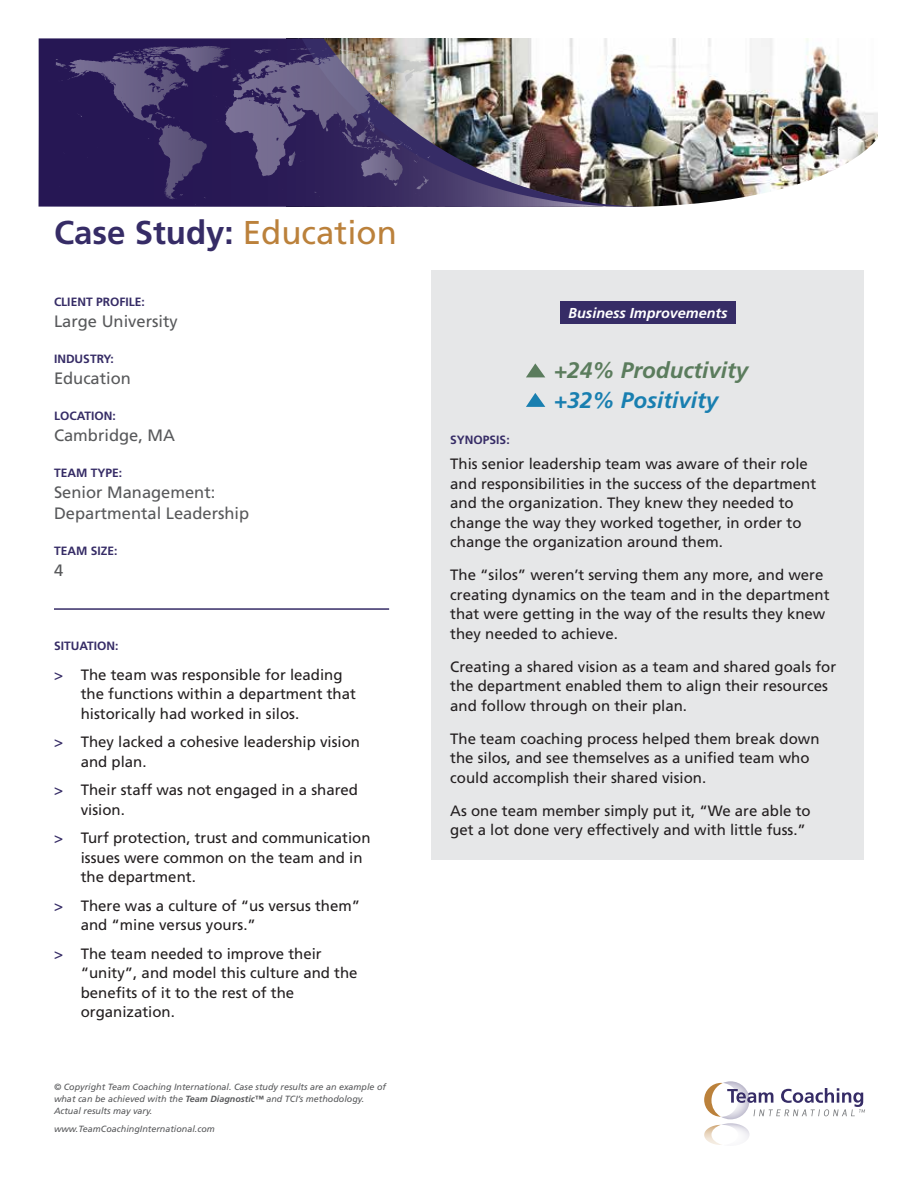
<style>
.page{position:relative;width:918px;height:1188px;background:#fff}
.page>*{position:absolute;margin:0;border:0;box-sizing:border-box;transform-origin:0 0}
.t1{font:700 33px "Frutiger LT";color:#362c66}
.t2{font:italic 700 22.5px "Frutiger LT";color:#5b7c5d}
.t3{font:italic 700 22.5px "Frutiger LT";color:#197fb0}
.t4{font:16.5px/21px "Frutiger LT";color:#58595b}
.t5{font:15px/19.5px "Frutiger LT";color:#231f20}
.t6{font:italic 700 14.4px "Frutiger LT";color:#fff}
.t7{font:700 12px "Frutiger LT";color:#362c66}
.t8{font:italic 9px/12px "Frutiger LT";color:#58595b}
.s1{font-weight:400;color:#bb813b}
.s2{color:#362c66}
.s3{font-weight:700}
</style>
<div class="page">
<div style="left:432px;top:270px;width:432px;height:589px;background:#e6e7e8"></div>
<hr style="left:54px;top:608px;width:335px;height:2px;background:#362c66">
<div style="left:560px;top:301px;width:176px;height:23px;background:#362c66"></div>
<svg style="left:526px;top:363px;width:19px;height:14px"></svg>
<svg style="left:526px;top:393px;width:19px;height:14px"></svg>
<svg style="left:704px;top:1081px;width:161px;height:64px"></svg>
<img style="left:648px;top:38px;width:230px;height:96px">
<svg style="left:39px;top:38px;width:263px;height:169px;background:#2d1f59"></svg>
<img style="left:302px;top:38px;width:346px;height:169px">
<svg style="left:56px;top:46px;width:375px;height:159px;background:#493c6b"></svg>
<img style="left:585px;top:134px;width:293px;height:73px">
<h1 class="t1" style="left:54px;top:213px;width:344px">Case Study: <span class="s1">Education</span></h1>
<p class="t7" style="left:54px;top:295px;width:92px">CLIENT PROFILE:</p>
<p class="t4" style="left:54px;top:311px;width:125px">Large University</p>
<p class="t7" style="left:54px;top:352px;width:61px">INDUSTRY:</p>
<p class="t4" style="left:54px;top:368px;width:79px">Education</p>
<p class="t7" style="left:54px;top:409px;width:63px">LOCATION:</p>
<p class="t4" style="left:54px;top:425px;width:123px">Cambridge, MA</p>
<p class="t7" style="left:54px;top:466px;width:70px">TEAM TYPE:</p>
<p class="t4" style="left:54px;top:482px;width:197px">Senior Management:<br>Departmental Leadership</p>
<p class="t7" style="left:54px;top:544px;width:65px">TEAM SIZE:</p>
<p class="t4" style="left:54px;top:560px;width:11px">4</p>
<p class="t7" style="left:54px;top:639px;width:66px">SITUATION:</p>
<p class="t5" style="left:81px;top:665px;width:277px;text-indent:-27px"><span class="s2">&gt;</span> The team was responsible for leading the functions within a department that historically had worked in silos.</p>
<p class="t5" style="left:81px;top:732px;width:281px;text-indent:-27px"><span class="s2">&gt;</span> They lacked a cohesive leadership vision and plan.</p>
<p class="t5" style="left:81px;top:780px;width:279px;text-indent:-27px"><span class="s2">&gt;</span> Their staff was not engaged in a shared vision.</p>
<p class="t5" style="left:81px;top:828px;width:291px;text-indent:-27px"><span class="s2">&gt;</span> Turf protection, trust and communication issues were common on the team and in the department.</p>
<p class="t5" style="left:81px;top:896px;width:281px;text-indent:-27px"><span class="s2">&gt;</span> There was a culture of “us versus them” and “mine versus yours.”</p>
<p class="t5" style="left:81px;top:944px;width:278px;text-indent:-27px"><span class="s2">&gt;</span> The team needed to improve their “unity”, and model this culture and the benefits of it to the rest of the organization.</p>
<p class="t8" style="left:54px;top:1081px;width:334px">© Copyright Team Coaching International. Case study results are an example of what can be achieved with the <span class="s3">Team Diagnostic™</span> and TCI’s methodology.<br>Actual results may vary.</p>
<p class="t8" style="left:54px;top:1123px;width:162px">www.TeamCoachingInternational.com</p>
<p class="t6" style="left:568px;top:305px;width:161px">Business Improvements</p>
<h2 class="t2" style="left:554px;top:356px;width:196px">+24% Productivity</h2>
<h2 class="t3" style="left:554px;top:386px;width:166px">+32% Positivity</h2>
<p class="t7" style="left:450px;top:433px;width:61px">SYNOPSIS:</p>
<p class="t5" style="left:450px;top:455px;width:367px">This senior leadership team was aware of their role and responsibilities in the success of the department and the organization. They knew they needed to change the way they worked together, in order to change the organization around them.</p>
<p class="t5" style="left:450px;top:566px;width:381px">The “silos” weren’t serving them any more, and were creating dynamics on the team and in the department that were getting in the way of the results they knew they needed to achieve.</p>
<p class="t5" style="left:450px;top:657px;width:387px">Creating a shared vision as a team and shared goals for the department enabled them to align their resources and follow through on their plan.</p>
<p class="t5" style="left:450px;top:729px;width:371px">The team coaching process helped them break down the silos, and see themselves as a unified team who could accomplish their shared vision.</p>
<p class="t5" style="left:450px;top:801px;width:362px">As one team member simply put it, “We are able to get a lot done very effectively and with little fuss.”</p>
</div>
